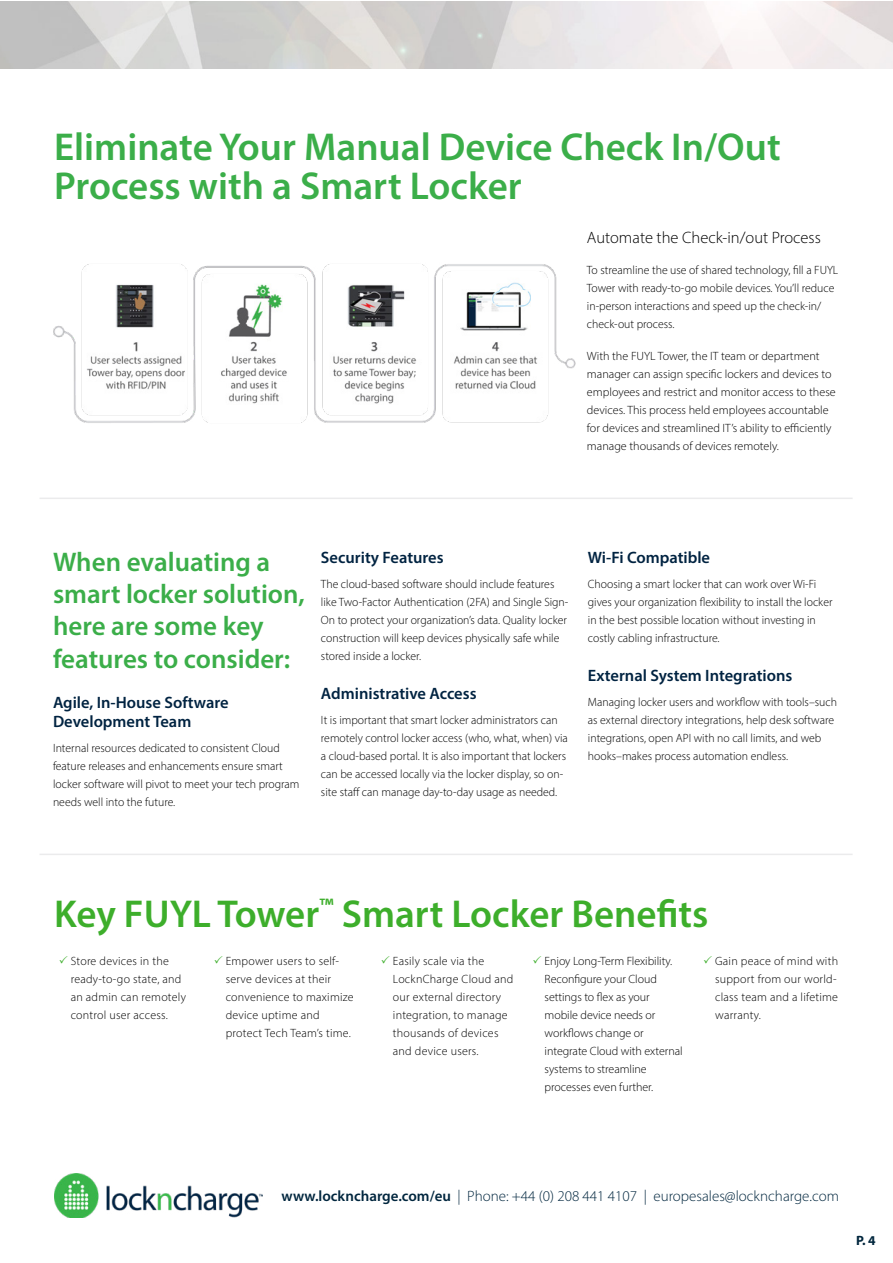
<style>
.page{position:relative;width:893px;height:1263px;background:#fff}
.page>*{position:absolute;margin:0;border:0;box-sizing:border-box;transform-origin:0 0}
.t1{font:600 39px/39px "Myriad Pro";color:#3bae49}
.t2{font:600 39px "Myriad Pro";color:#3dae2b}
.t3{font:600 27px/32.4px "Myriad Pro";color:#3bae49}
.t4{font:600 16.5px/19.5px "Myriad Pro";color:#002341}
.t5{font:300 16.5px "Myriad Pro";color:#000}
.t6{font:300 15px "Myriad Pro";color:#00263e}
.t7{font:700 13.5px "Myriad Pro";color:#00263d}
.t8{font:300 12px/18px "Myriad Pro";color:#000}
.t9{font:300 12px/18px "Myriad Pro";letter-spacing:.02em;color:#000}
.s1{color:#3dae2b}
.s2{font-weight:600}
</style>
<div class="page">
<img style="left:54px;top:1174px;width:208px;height:43px">
<img style="left:53px;top:264px;width:523px;height:159px">
<hr style="left:40px;top:854px;width:813px;height:1px;background:#ebebec">
<hr style="left:40px;top:498px;width:813px;height:1px;background:#ebebec">
<img style="left:0;top:1px;width:893px;height:68px">
<h1 class="t1" style="left:54px;top:126px;width:728px">Eliminate Your Manual Device Check In/Out<br>Process with a Smart Locker</h1>
<h3 class="t5" style="left:587px;top:227px;width:235px">Automate the Check-in/out Process</h3>
<p class="t8" style="left:587px;top:261px;width:253px">To streamline the use of shared technology, fill a FUYL Tower with ready-to-go mobile devices. You’ll reduce in-person interactions and speed up the check-in/ check-out process.</p>
<p class="t8" style="left:587px;top:347px;width:250px">With the FUYL Tower, the IT team or department manager can assign specific lockers and devices to employees and restrict and monitor access to these devices. This process held employees accountable for devices and streamlined IT’s ability to efficiently manage thousands of devices remotely.</p>
<h2 class="t3" style="left:53px;top:545px;width:253px">When evaluating a smart locker solution, here are some key features to consider:</h2>
<h3 class="t4" style="left:53px;top:692px;width:177px">Agile, In-House Software<br>Development Team</h3>
<p class="t8" style="left:53px;top:739px;width:248px">Internal resources dedicated to consistent Cloud feature releases and enhancements ensure smart locker software will pivot to meet your tech program needs well into the future.</p>
<h3 class="t4" style="left:321px;top:547px;width:124px">Security Features</h3>
<p class="t8" style="left:321px;top:574px;width:249px">The cloud-based software should include features like Two-Factor Authentication (2FA) and Single Sign-On to protect your organization’s data. Quality locker construction will keep devices physically safe while stored inside a locker.</p>
<h3 class="t4" style="left:321px;top:683px;width:157px">Administrative Access</h3>
<p class="t8" style="left:321px;top:711px;width:248px">It is important that smart locker administrators can remotely control locker access (who, what, when) via a cloud-based portal. It is also important that lockers can be accessed locally via the locker display, so on&shy;site staff can manage day-to-day usage as needed.</p>
<h3 class="t4" style="left:588px;top:547px;width:124px">Wi-Fi Compatible</h3>
<p class="t8" style="left:588px;top:574px;width:246px">Choosing a smart locker that can work over Wi-Fi gives your organization flexibility to install the locker in the best possible location without investing in costly cabling infrastructure.</p>
<h3 class="t4" style="left:588px;top:665px;width:206px">External System Integrations</h3>
<p class="t8" style="left:588px;top:693px;width:251px">Managing locker users and workflow with tools–such as external directory integrations, help desk software integrations, open API with no call limits, and web hooks–makes process automation endless.</p>
<h1 class="t2" style="left:54px;top:889px;width:656px">Key FUYL Tower<sup>™</sup> Smart Locker Benefits</h1>
<p class="t9" style="left:71px;top:952px;width:117px;text-indent:-12px"><span class="s1">✓</span> Store devices in the ready-to-go state, and an admin can remotely control user access.</p>
<p class="t9" style="left:393px;top:952px;width:122px;text-indent:-12px"><span class="s1">✓</span> Easily scale via the<br>LocknCharge Cloud and our external directory integration, to manage thousands of devices and device users.</p>
<p class="t9" style="left:226px;top:952px;width:129px;text-indent:-12px"><span class="s1">✓</span> Empower users to self&shy;serve devices at their convenience to maximize device uptime and protect Tech Team’s time.</p>
<p class="t8" style="left:545px;top:952px;width:140px;text-indent:-12px"><span class="s1">✓</span> Enjoy Long-Term Flexibility.<br>Reconfigure your Cloud settings to flex as your mobile device needs or workflows change or integrate Cloud with external systems to streamline processes even further.</p>
<p class="t9" style="left:715px;top:952px;width:124px;text-indent:-12px"><span class="s1">✓</span> Gain peace of mind with support from our world&shy;class team and a lifetime warranty.</p>
<p class="t6" style="left:282px;top:1187px;width:559px"><span class="s2">www.lockncharge.com/eu</span> | Phone: +44 (0) 208 441 4107 | europesales@lockncharge.com</p>
<p class="t7" style="left:856px;top:1232px;width:21px">P. 4</p>
</div>
